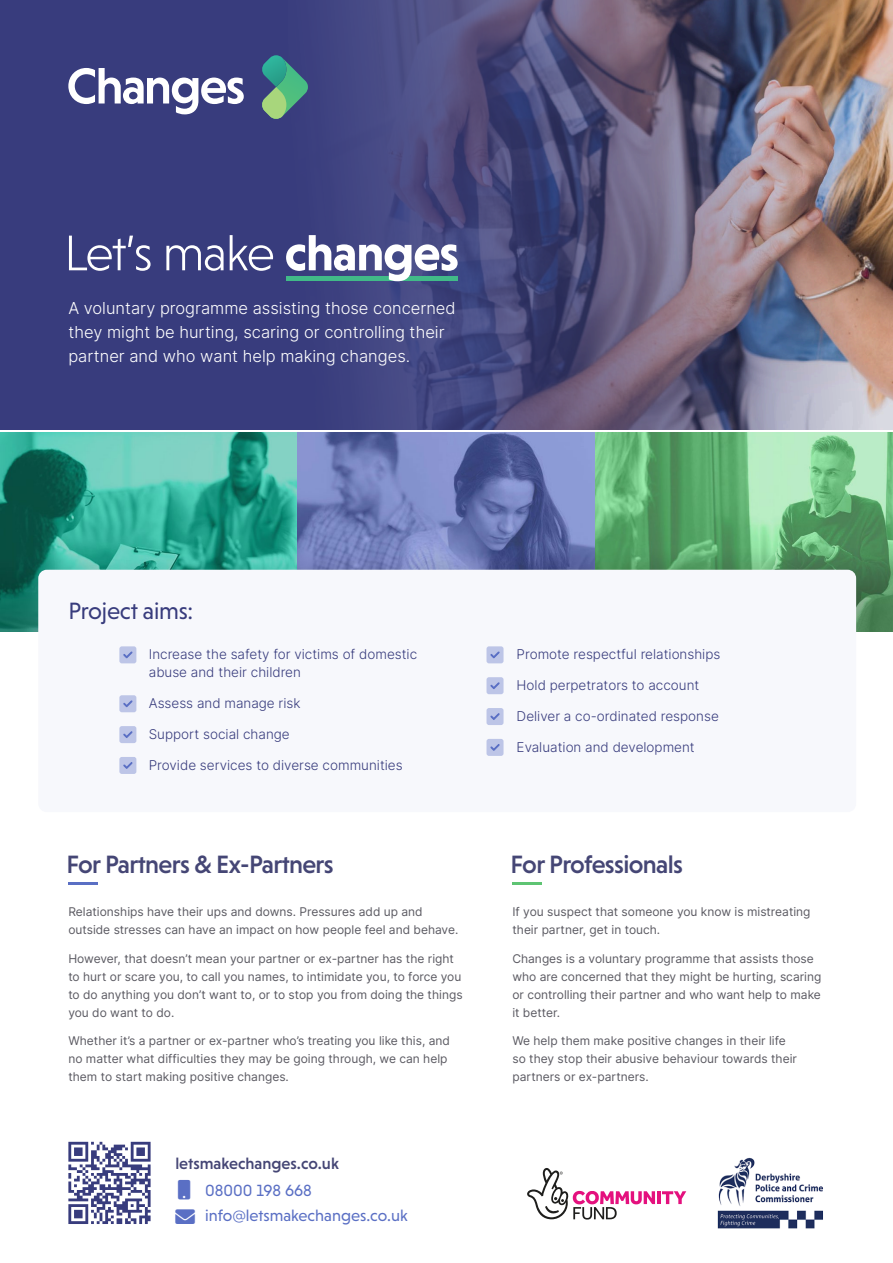
<style>
.page{position:relative;width:893px;height:1263px;background:#fff}
.page>*{position:absolute;margin:0;border:0;box-sizing:border-box;transform-origin:0 0}
.t1{font:300 51px "Niveau Grotesk";letter-spacing:-.03em;color:#fff}
.t2{font:500 25.5px "Niveau Grotesk";letter-spacing:-.025em;color:#454675}
.t3{font:24px "Niveau Grotesk";letter-spacing:-.01em;color:#383c7d}
.t4{font:300 16.5px/24px "Inter";color:#fff}
.t5{font:16.5px/24px "Niveau Grotesk";color:#5a6fc4}
.t6{font:500 16.5px "Niveau Grotesk";color:#454675}
.t7{font:300 13.5px/18px "Inter";color:#383c7d}
.t8{font:12px/18px "Inter";color:#5b5a62}
.s1{font-weight:700}
</style>
<div class="page">
<svg style="left:527px;top:1168px;width:159px;height:52px"></svg>
<img style="left:717px;top:1157px;width:106px;height:72px">
<svg style="left:68px;top:1141px;width:83px;height:83px"></svg>
<div style="left:0;top:0;width:893px;height:429px;background:#383c7d"></div>
<img style="left:289px;top:0;width:604px;height:429px">
<hr style="left:286px;top:276px;width:172px;height:4px;background:#41ba88">
<svg style="left:262px;top:55px;width:46px;height:64px"></svg>
<svg style="left:68px;top:68px;width:176px;height:46px"></svg>
<img style="left:0;top:432px;width:893px;height:199px">
<div style="left:38px;top:570px;width:818px;height:242px;background:#f7f8fc;border-radius:9px"></div>
<svg style="left:119px;top:646px;width:17px;height:17px"></svg>
<svg style="left:119px;top:695px;width:17px;height:17px"></svg>
<svg style="left:119px;top:757px;width:17px;height:17px"></svg>
<svg style="left:119px;top:726px;width:17px;height:17px"></svg>
<svg style="left:486px;top:646px;width:17px;height:17px"></svg>
<svg style="left:486px;top:677px;width:17px;height:17px"></svg>
<svg style="left:486px;top:708px;width:17px;height:17px"></svg>
<svg style="left:486px;top:739px;width:17px;height:17px"></svg>
<hr style="left:68px;top:882px;width:30px;height:2px;background:#5a6fc4">
<hr style="left:512px;top:882px;width:30px;height:2px;background:#5ec473">
<h1 class="t1" style="left:64px;top:224px;width:397px">Let’s make <span class="s1">changes</span></h1>
<h3 class="t4" style="left:68px;top:296px;width:389px">A voluntary programme assisting those concerned they might be hurting, scaring or controlling their partner and who want help making changes.</h3>
<h3 class="t3" style="left:68px;top:597px;width:126px">Project aims:</h3>
<p class="t7" style="left:149px;top:645px;width:270px">Increase the safety for victims of domestic abuse and their children</p>
<p class="t7" style="left:149px;top:694px;width:153px">Assess and manage risk</p>
<p class="t7" style="left:149px;top:725px;width:142px">Support social change</p>
<p class="t7" style="left:149px;top:755px;width:255px">Provide services to diverse communities</p>
<h2 class="t2" style="left:66px;top:849px;width:269px">For Partners &amp; Ex-Partners</h2>
<p class="t8" style="left:68px;top:902px;width:391px">Relationships have their ups and downs. Pressures add up and outside stresses can have an impact on how people feel and behave.</p>
<p class="t8" style="left:68px;top:949px;width:396px">However, that doesn’t mean your partner or ex-partner has the right to hurt or scare you, to call you names, to intimidate you, to force you to do anything you don’t want to, or to stop you from doing the things you do want to do.</p>
<p class="t8" style="left:68px;top:1032px;width:383px">Whether it’s a partner or ex-partner who’s treating you like this, and no matter what difficulties they may be going through, we can help them to start making positive changes.</p>
<h3 class="t6" style="left:175px;top:1153px;width:165px">letsmakechanges.co.uk</h3>
<h3 class="t5" style="left:205px;top:1179px;width:204px">08000 198 668 info@letsmakechanges.co.uk</h3>
<p class="t7" style="left:517px;top:645px;width:205px">Promote respectful relationships</p>
<p class="t7" style="left:517px;top:676px;width:184px">Hold perpetrators to account</p>
<p class="t7" style="left:517px;top:707px;width:204px">Deliver a co-ordinated response</p>
<p class="t7" style="left:517px;top:737px;width:180px">Evaluation and development</p>
<h2 class="t2" style="left:510px;top:849px;width:174px">For Professionals</h2>
<p class="t8" style="left:512px;top:902px;width:300px">If you suspect that someone you know is mistreating their partner, get in touch.</p>
<p class="t8" style="left:512px;top:949px;width:310px">Changes is a voluntary programme that assists those who are concerned that they might be hurting, scaring or controlling their partner and who want help to make it better.</p>
<p class="t8" style="left:512px;top:1032px;width:286px">We help them make positive changes in their life so they stop their abusive behaviour towards their partners or ex-partners.</p>
</div>
